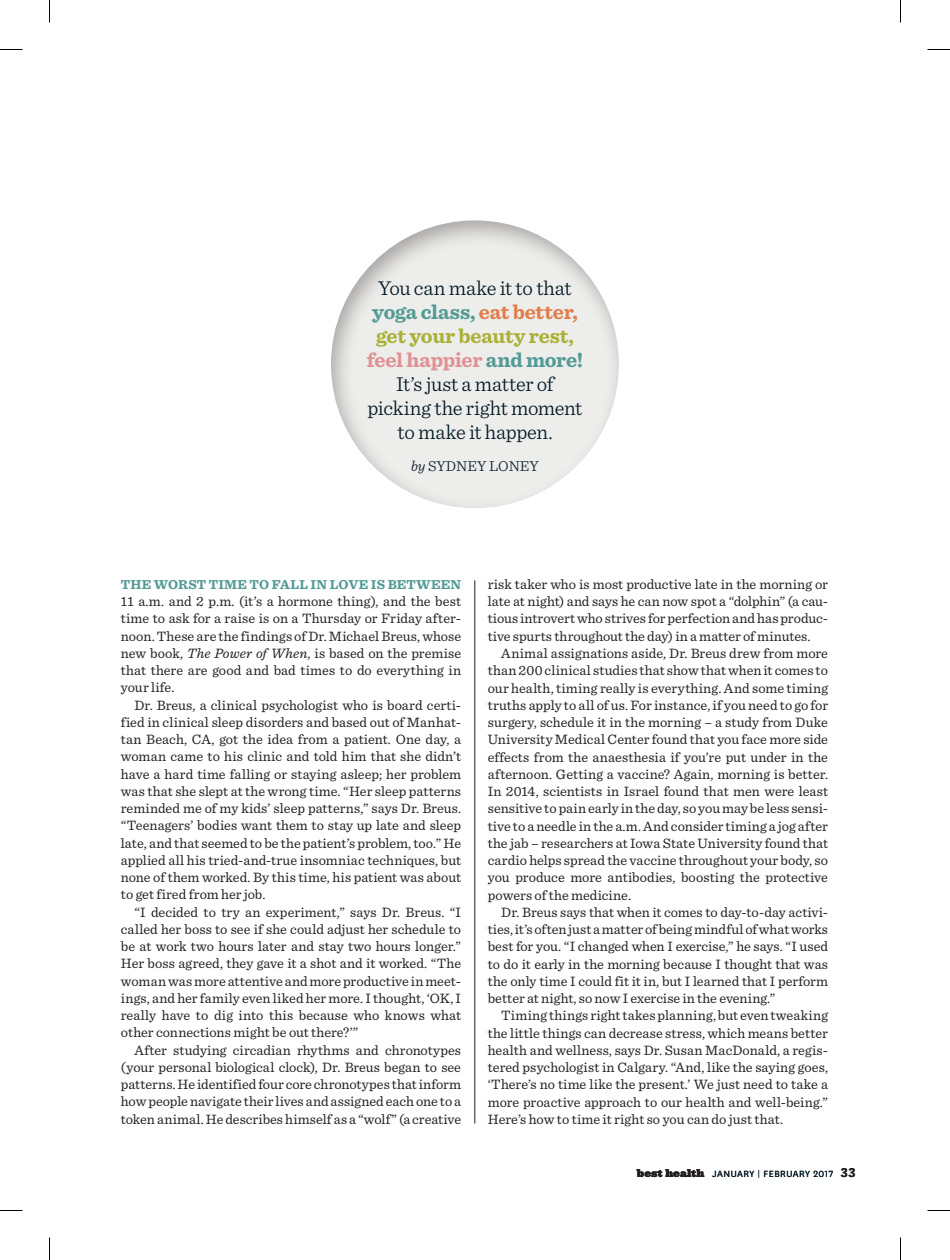
<style>
.page{position:relative;width:950px;height:1260px;background:#fff}
.page>*{position:absolute;margin:0;border:0;box-sizing:border-box;transform-origin:0 0}
.t1{font:300 21px/24px "Sentinel";letter-spacing:-.015em;color:#011622;text-align:center}
.t2{font:300 15px "Sentinel";color:#011622}
.t3{font:14.25px/17.2px "Sentinel";color:#231f20;text-align:justify}
.t4{font:700 13.5px "Sentinel";letter-spacing:.01em;color:#539a95}
.t5{font:10.5px "National";letter-spacing:.05em;color:#011622}
.s1{font-weight:700;color:#539a95}
.s2{font-weight:700;color:#e17d4c}
.s3{font-weight:700;color:#a9b135}
.s4{font-weight:700;color:#df9194}
.s5{font-style:italic}
.s6{font-family:"Ziggurat";font-weight:900;color:#231f20}
.s7{font-weight:300}
.s8{font-weight:600;font-size:15px;color:#231f20}
</style>
<div class="page">
<div style="left:328px;top:220px;width:292px;height:290px;background:#231f20;opacity:.35"></div>
<hr style="left:474px;top:580px;width:1px;height:544px;background:#231f20">
<svg style="left:0;top:49px;width:22px;height:1px"></svg>
<svg style="left:927px;top:49px;width:23px;height:1px"></svg>
<svg style="left:0;top:1210px;width:22px;height:1px"></svg>
<svg style="left:927px;top:1210px;width:23px;height:1px"></svg>
<svg style="left:49px;top:0;width:1px;height:22px"></svg>
<svg style="left:49px;top:1238px;width:1px;height:22px"></svg>
<svg style="left:900px;top:0;width:1px;height:22px"></svg>
<svg style="left:900px;top:1238px;width:1px;height:22px"></svg>
<h1 class="t1" style="left:367px;top:274px;width:218px">You can make it to that <span class="s1">yoga class,</span> <span class="s2">eat better, </span><span class="s3">get your beauty rest, </span><span class="s4">feel happier</span> <span class="s1">and more!<br></span>It’s just a matter of picking the right moment to make it happen.</h1>
<p class="t2" style="left:411px;top:454px;width:129px"><span class="s5">by</span> SYDNEY LONEY</p>
<p class="t4" style="left:121px;top:574px;width:342px">THE WORST TIME TO FALL IN LOVE IS BETWEEN</p>
<p class="t3" style="left:121px;top:592px;width:342px">11 a.m. and 2 p.m. (it’s a hormone thing), and the best time to ask for a raise is on a Thursday or Friday after&shy;noon. These are the findings of Dr. Michael Breus, whose new book, <span class="s5">The Power of When</span>, is based on the premise that there are good and bad times to do everything in your life.</p>
<p class="t3" style="left:121px;top:695px;width:342px;text-indent:13px">Dr. Breus, a clinical psychologist who is board certi&shy;fied in clinical sleep disorders and based out of Manhat&shy;tan Beach, CA, got the idea from a patient. One day, a woman came to his clinic and told him that she didn’t have a hard time falling or staying asleep; her problem was that she slept at the wrong time. “Her sleep patterns reminded me of my kids’ sleep patterns,” says Dr. Breus. “Teenagers’ bodies want them to stay up late and sleep late, and that seemed to be the patient’s problem, too.” He applied all his tried-and-true insomniac techniques, but none of them worked. By this time, his patient was about to get fired from her job.</p>
<p class="t3" style="left:121px;top:902px;width:342px;text-indent:13px">“I decided to try an experiment,” says Dr. Breus. “I called her boss to see if she could adjust her schedule to be at work two hours later and stay two hours longer.” Her boss agreed, they gave it a shot and it worked. “The woman was more attentive and more productive in meet&shy;ings, and her family even liked her more. I thought, ‘OK, I really have to dig into this because who knows what other connections might be out there?’”</p>
<p class="t3" style="left:121px;top:1040px;width:342px;text-indent:13px">After studying circadian rhythms and chronotypes (your personal biological clock), Dr. Breus began to see patterns. He identified four core chronotypes that inform how people navigate their lives and assigned each one to a token animal. He describes himself as a “wolf” (a creative</p>
<p class="t3" style="left:488px;top:575px;width:342px">risk taker who is most productive late in the morning or late at night) and says he can now spot a “dolphin” (a cau&shy;tious introvert who strives for perfection and has produc&shy;tive spurts throughout the day) in a matter of minutes.</p>
<p class="t3" style="left:488px;top:644px;width:342px;text-indent:13px">Animal assignations aside, Dr. Breus drew from more than 200 clinical studies that show that when it comes to our health, timing really is everything. And some timing truths apply to all of us. For instance, if you need to go for surgery, schedule it in the morning – a study from Duke University Medical Center found that you face more side effects from the anaesthesia if you’re put under in the afternoon. Getting a vaccine? Again, morning is better.<br>In 2014, scientists in Israel found that men were least sensitive to pain early in the day, so you may be less sensi&shy;tive to a needle in the a.m. And consider timing a jog after the jab – researchers at Iowa State University found that cardio helps spread the vaccine throughout your body, so you produce more antibodies, boosting the protective powers of the medicine.</p>
<p class="t3" style="left:488px;top:903px;width:342px;text-indent:13px">Dr. Breus says that when it comes to day-to-day activi&shy;ties, it’s often just a matter of being mindful of what works best for you. “I changed when I exercise,” he says. “I used to do it early in the morning because I thought that was the only time I could fit it in, but I learned that I perform better at night, so now I exercise in the evening.”</p>
<p class="t3" style="left:488px;top:1006px;width:342px;text-indent:13px">Timing things right takes planning, but even tweaking the little things can decrease stress, which means better health and wellness, says Dr. Susan MacDonald, a regis&shy;tered psychologist in Calgary. “And, like the saying goes, ‘There’s no time like the present.’ We just need to take a more proactive approach to our health and well-being.” Here’s how to time it right so you can do just that.</p>
<p class="t5" style="left:637px;top:1167px;width:220px"><span class="s6">best health</span> JANUARY <span class="s7">|</span> FEBRUARY 2017 <span class="s8">33</span></p>
</div>
